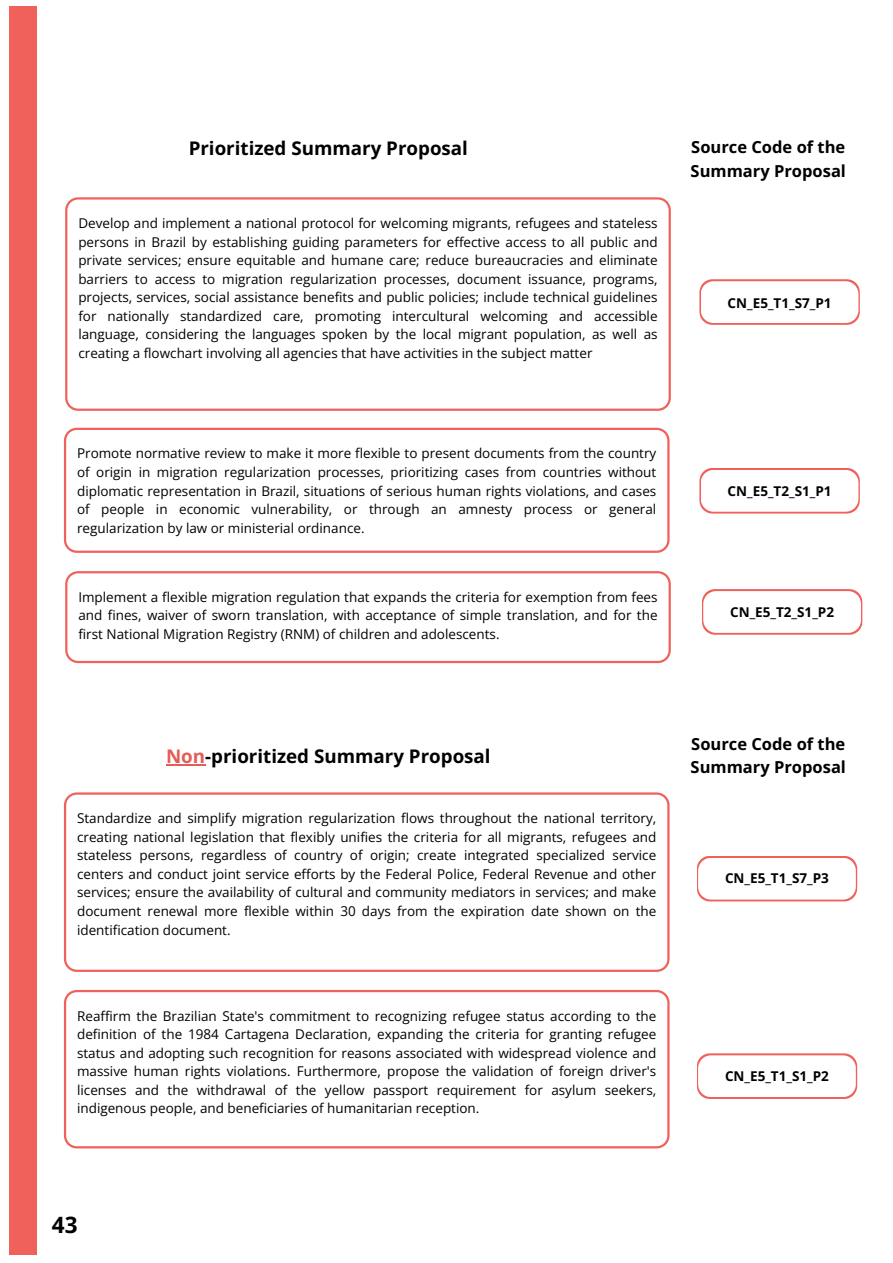
<style>
.page{position:relative;width:893px;height:1263px;background:#fff}
.page>*{position:absolute;margin:0;border:0;box-sizing:border-box;transform-origin:0 0}
.t1{font:700 22.5px "Open Sans";color:#000}
.t2{font:700 18.75px "Open Sans";color:#000}
.t3{font:700 16.5px/23.1px "Open Sans";color:#000}
.t4{font:13.5px/18.6px "Open Sans";color:#000;text-align:justify}
.t5{font:700 13.5px "Open Sans";color:#000}
.s1{color:#e45d56}
</style>
<div class="page">
<div style="left:9px;top:6px;width:27px;height:1249px;background:#f0615b"></div>
<svg style="left:65px;top:197px;width:605px;height:214px"></svg>
<svg style="left:699px;top:279px;width:161px;height:46px"></svg>
<svg style="left:64px;top:428px;width:605px;height:125px"></svg>
<svg style="left:699px;top:468px;width:161px;height:45px"></svg>
<svg style="left:65px;top:571px;width:605px;height:92px"></svg>
<svg style="left:702px;top:589px;width:160px;height:46px"></svg>
<hr style="left:166px;top:764px;width:39px;height:2px;background:#e45d56">
<svg style="left:64px;top:792px;width:605px;height:180px"></svg>
<svg style="left:697px;top:856px;width:160px;height:45px"></svg>
<svg style="left:64px;top:990px;width:605px;height:158px"></svg>
<svg style="left:697px;top:1053px;width:160px;height:46px"></svg>
<h2 class="t2" style="left:189px;top:135px;width:281px">Prioritized Summary Proposal</h2>
<p class="t4" style="left:78px;top:213px;width:581px">Develop and implement a national protocol for welcoming migrants, refugees and stateless persons in Brazil by establishing guiding parameters for effective access to all public and private services; ensure equitable and humane care; reduce bureaucracies and eliminate barriers to access to migration regularization processes, document issuance, programs, projects, services, social assistance benefits and public policies; include technical guidelines for nationally standardized care, promoting intercultural welcoming and accessible language, considering the languages spoken by the local migrant population, as well as creating a flowchart involving all agencies that have activities in the subject matter</p>
<p class="t3" style="left:690px;top:135px;width:157px">Source Code of the<br>Summary Proposal</p>
<p class="t5" style="left:727px;top:293px;width:105px">CN_E5_T1_S7_P1</p>
<p class="t4" style="left:77px;top:444px;width:581px">Promote normative review to make it more flexible to present documents from the country of origin in migration regularization processes, prioritizing cases from countries without diplomatic representation in Brazil, situations of serious human rights violations, and cases of people in economic vulnerability, or through an amnesty process or general regularization by law or ministerial ordinance.</p>
<p class="t4" style="left:78px;top:587px;width:581px">Implement a flexible migration regulation that expands the criteria for exemption from fees and fines, waiver of sworn translation, with acceptance of simple translation, and for the first National Migration Registry (RNM) of children and adolescents.</p>
<p class="t5" style="left:727px;top:481px;width:105px">CN_E5_T2_S1_P1</p>
<p class="t5" style="left:730px;top:602px;width:105px">CN_E5_T2_S1_P2</p>
<h2 class="t2" style="left:166px;top:743px;width:326px"><span class="s1">Non</span>-prioritized Summary Proposal</h2>
<p class="t3" style="left:690px;top:732px;width:157px">Source Code of the<br>Summary Proposal</p>
<p class="t4" style="left:77px;top:808px;width:581px">Standardize and simplify migration regularization flows throughout the national territory, creating national legislation that flexibly unifies the criteria for all migrants, refugees and stateless persons, regardless of country of origin; create integrated specialized service centers and conduct joint service efforts by the Federal Police, Federal Revenue and other services; ensure the availability of cultural and community mediators in services; and make document renewal more flexible within 30 days from the expiration date shown on the identification document.</p>
<p class="t5" style="left:725px;top:869px;width:105px">CN_E5_T1_S7_P3</p>
<p class="t4" style="left:77px;top:1006px;width:581px">Reaffirm the Brazilian State's commitment to recognizing refugee status according to the definition of the 1984 Cartagena Declaration, expanding the criteria for granting refugee status and adopting such recognition for reasons associated with widespread violence and massive human rights violations. Furthermore, propose the validation of foreign driver's licenses and the withdrawal of the yellow passport requirement for asylum seekers, indigenous people, and beneficiaries of humanitarian reception.</p>
<h1 class="t1" style="left:52px;top:1209px;width:27px">43</h1>
<p class="t5" style="left:725px;top:1066px;width:105px">CN_E5_T1_S1_P2</p>
</div>
